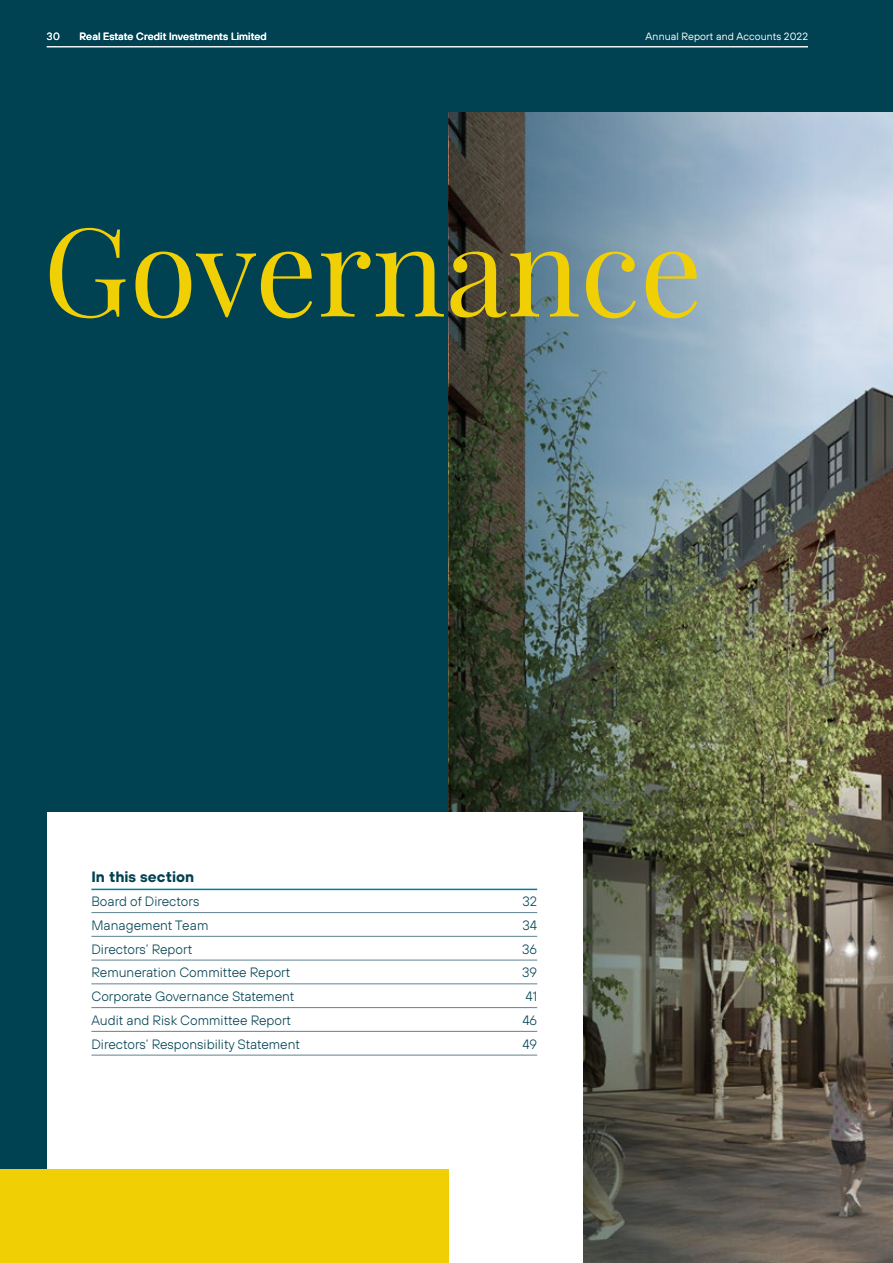
<style>
.page{position:relative;width:893px;height:1263px;background:#004152}
.page>*{position:absolute;margin:0;border:0;box-sizing:border-box;transform-origin:0 0}
.t1{font:123px "Playfair Display";color:#f0cf05}
.t2{font:700 15px "TT Hoves";color:#004152}
.t3{font:300 13.5px "TT Hoves";color:#004152}
.t4{font:500 10.5px "TT Hoves";letter-spacing:.01em;color:#fff}
.t5{font:10.5px "TT Hoves";letter-spacing:.01em;color:#fff}
</style>
<div class="page">
<img style="left:814px;top:113px;width:79px;height:1150px">
<img style="left:449px;top:113px;width:365px;height:1150px">
<div style="left:47px;top:812px;width:536px;height:451px;background:#fff"></div>
<hr style="left:91px;top:889px;width:446px;height:1px;background:#0080a4">
<hr style="left:91px;top:912px;width:446px;height:1px;background:#5e8393">
<hr style="left:91px;top:936px;width:446px;height:1px;background:#5e8393">
<hr style="left:91px;top:960px;width:446px;height:1px;background:#5e8393">
<hr style="left:91px;top:983px;width:446px;height:1px;background:#5e8393">
<hr style="left:91px;top:1007px;width:446px;height:1px;background:#5e8393">
<hr style="left:91px;top:1031px;width:446px;height:1px;background:#5e8393">
<hr style="left:91px;top:1055px;width:446px;height:1px;background:#5e8393">
<div style="left:0;top:1169px;width:449px;height:94px;background:#f0cf05"></div>
<hr style="left:47px;top:46px;width:761px;height:1px;background:#fff">
<p class="t5" style="left:47px;top:30px;width:15px">30</p>
<p class="t4" style="left:80px;top:30px;width:189px">Real Estate Credit Investments Limited</p>
<p class="t5" style="left:646px;top:30px;width:164px">Annual Report and Accounts 2022</p>
<h1 class="t1" style="left:43px;top:174px;width:661px">Governance</h1>
<p class="t2" style="left:91px;top:867px;width:104px">In this section</p>
<p class="t3" style="left:91px;top:893px;width:109px">Board of Directors</p>
<p class="t3" style="left:522px;top:893px;width:16px">32</p>
<p class="t3" style="left:91px;top:917px;width:119px">Management Team</p>
<p class="t3" style="left:522px;top:917px;width:16px">34</p>
<p class="t3" style="left:91px;top:940px;width:102px">Directors’ Report</p>
<p class="t3" style="left:522px;top:940px;width:17px">36</p>
<p class="t3" style="left:91px;top:964px;width:200px">Remuneration Committee Report</p>
<p class="t3" style="left:522px;top:964px;width:17px">39</p>
<p class="t3" style="left:91px;top:988px;width:204px">Corporate Governance Statement</p>
<p class="t3" style="left:525px;top:988px;width:13px">41</p>
<p class="t3" style="left:91px;top:1012px;width:201px">Audit and Risk Committee Report</p>
<p class="t3" style="left:522px;top:1012px;width:16px">46</p>
<p class="t3" style="left:91px;top:1035px;width:210px">Directors’ Responsibility Statement</p>
<p class="t3" style="left:522px;top:1035px;width:16px">49</p>
</div>
